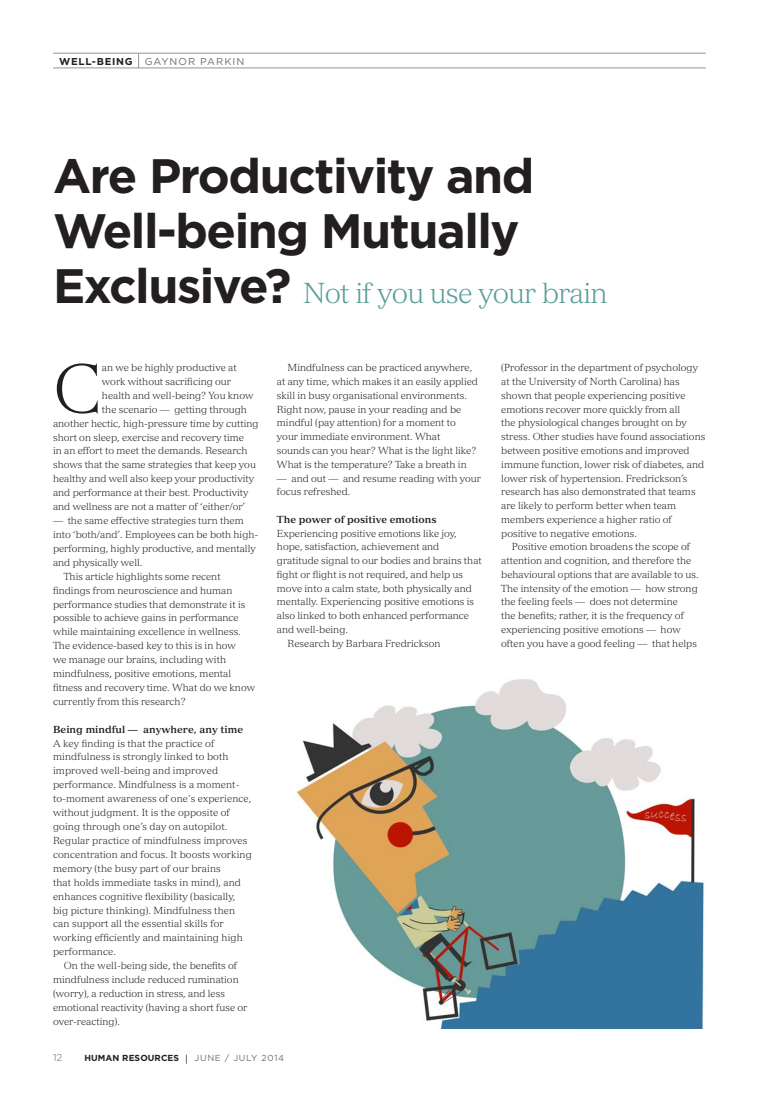
<style>
.page{position:relative;width:759px;height:1099px;background:#fff}
.page>*{position:absolute;margin:0;border:0;box-sizing:border-box;transform-origin:0 0}
.t1{font:300 67.88px "Versailles";color:#231f20}
.t2{font:700 48.25px/55px "Gotham";letter-spacing:-.03em;color:#231f20}
.t3{font:300 28.25px "Versailles";letter-spacing:-.03em;color:#599f9a}
.t4{font:300 10px/13.9px "Versailles";letter-spacing:-.005em;color:#231f20}
.t5{font:700 10px "Versailles";letter-spacing:-.005em;color:#231f20}
.t6{font:10px "Gotham";letter-spacing:.1em;color:#6c6d70}
.t7{font:10px "Gotham";color:#939598}
.t8{font:700 8.75px "Gotham";letter-spacing:.01em;color:#231f20}
.t9{font:8.75px "Gotham";letter-spacing:.08em;color:#6c6d70}
.s1{font-weight:700;color:#231f20}
.s2{font-family:"Gotham";font-weight:700;font-size:48.25px;color:#231f20}
</style>
<div class="page">
<img style="left:296px;top:679px;width:408px;height:349px">
<hr style="left:53px;top:68px;width:652px;height:1px;background:#939598">
<hr style="left:53px;top:53px;width:652px;height:1px;background:#939598">
<svg style="left:138px;top:54px;width:1px;height:14px"></svg>
<p class="t6" style="left:59px;top:55px;width:187px"><span class="s1">WELL-BEING</span> GAYNOR PARKIN</p>
<h2 class="t2" style="left:53px;top:147px;width:483px">Are Productivity and<br>Well-being Mutually</h2>
<h3 class="t3" style="left:53px;top:276px;width:556px"><span class="s2">Exclusive?</span> Not if you use your brain</h3>
<h1 class="t1" style="left:53px;top:348px;width:51px">C</h1>
<p class="t4" style="left:102px;top:361px;width:136px">an we be highly productive at</p>
<p class="t4" style="left:102px;top:374px;width:131px">work without sacrificing our</p>
<p class="t4" style="left:102px;top:388px;width:153px">health and well-being? You know</p>
<p class="t4" style="left:102px;top:402px;width:146px">the scenario — getting through</p>
<p class="t4" style="left:53px;top:416px;width:207px">another hectic, high-pressure time by cutting</p>
<p class="t4" style="left:53px;top:430px;width:192px">short on sleep, exercise and recovery time</p>
<p class="t4" style="left:53px;top:444px;width:196px">in an effort to meet the demands. Research</p>
<p class="t4" style="left:53px;top:457px;width:204px">shows that the same strategies that keep you</p>
<p class="t4" style="left:53px;top:471px;width:202px">healthy and well also keep your productivity</p>
<p class="t4" style="left:53px;top:485px;width:197px">and performance at their best. Productivity</p>
<p class="t4" style="left:53px;top:499px;width:193px">and wellness are not a matter of ‘either/or’</p>
<p class="t4" style="left:53px;top:513px;width:192px">— the same effective strategies turn them</p>
<p class="t4" style="left:53px;top:527px;width:206px">into ‘both/and’. Employees can be both high-</p>
<p class="t4" style="left:53px;top:541px;width:204px">performing, highly productive, and mentally</p>
<p class="t4" style="left:53px;top:555px;width:91px">and physically well.</p>
<p class="t4" style="left:64px;top:569px;width:158px">This article highlights some recent</p>
<p class="t4" style="left:53px;top:583px;width:181px">findings from neuroscience and human</p>
<p class="t4" style="left:53px;top:597px;width:194px">performance studies that demonstrate it is</p>
<p class="t4" style="left:53px;top:610px;width:187px">possible to achieve gains in performance</p>
<p class="t4" style="left:53px;top:624px;width:189px">while maintaining excellence in wellness.</p>
<p class="t4" style="left:53px;top:638px;width:184px">The evidence-based key to this is in how</p>
<p class="t4" style="left:53px;top:652px;width:174px">we manage our brains, including with</p>
<p class="t4" style="left:53px;top:666px;width:179px">mindfulness, positive emotions, mental</p>
<p class="t4" style="left:53px;top:680px;width:203px">fitness and recovery time. What do we know</p>
<p class="t4" style="left:53px;top:694px;width:134px">currently from this research?</p>
<p class="t5" style="left:53px;top:723px;width:191px">Being mindful — anywhere, any time</p>
<p class="t4" style="left:53px;top:736px;width:200px">A key finding is that the practice of mindfulness is strongly linked to both improved well-being and improved performance. Mindfulness is a moment&shy;to-moment awareness of one's experience, without judgment. It is the opposite of going through one’s day on autopilot.<br>Regular practice of mindfulness improves concentration and focus. It boosts working memory (the busy part of our brains<br>that holds immediate tasks in mind), and enhances cognitive flexibility (basically, big picture thinking). Mindfulness then can support all the essential skills for working efficiently and maintaining high performance.</p>
<p class="t4" style="left:53px;top:958px;width:196px;text-indent:11px">On the well-being side, the benefits of mindfulness include reduced rumination (worry), a reduction in stress, and less emotional reactivity (having a short fuse or over-reacting).</p>
<p class="t4" style="left:277px;top:361px;width:202px;text-indent:11px">Mindfulness can be practiced anywhere, at any time, which makes it an easily applied skill in busy organisational environments.<br>Right now, pause in your reading and be mindful (pay attention) for a moment to your immediate environment. What<br>sounds can you hear? What is the light like?<br>What is the temperature? Take a breath in</p>
<p class="t4" style="left:277px;top:471px;width:205px">— and out — and resume reading with your focus refreshed.</p>
<p class="t5" style="left:277px;top:513px;width:161px">The power of positive emotions</p>
<p class="t4" style="left:277px;top:526px;width:181px">Experiencing positive emotions like joy,</p>
<p class="t4" style="left:277px;top:539px;width:164px">hope, satisfaction, achievement and</p>
<p class="t4" style="left:277px;top:553px;width:206px">gratitude signal to our bodies and brains that</p>
<p class="t4" style="left:277px;top:567px;width:188px">fight or flight is not required, and help us</p>
<p class="t4" style="left:277px;top:581px;width:196px">move into a calm state, both physically and</p>
<p class="t4" style="left:277px;top:594px;width:199px">mentally. Experiencing positive emotions is</p>
<p class="t4" style="left:277px;top:608px;width:194px">also linked to both enhanced performance</p>
<p class="t4" style="left:277px;top:622px;width:73px">and well-being.</p>
<p class="t4" style="left:287px;top:636px;width:154px">Research by Barbara Fredrickson</p>
<p class="t7" style="left:53px;top:1052px;width:11px">12</p>
<p class="t8" style="left:84px;top:1053px;width:96px">HUMAN RESOURCES</p>
<p class="t9" style="left:194px;top:1053px;width:91px">JUNE / JULY 2014</p>
<p class="t4" style="left:501px;top:361px;width:198px">(Professor in the department of psychology</p>
<p class="t4" style="left:501px;top:374px;width:180px">at the University of North Carolina) has</p>
<p class="t4" style="left:501px;top:388px;width:186px">shown that people experiencing positive</p>
<p class="t4" style="left:501px;top:402px;width:180px">emotions recover more quickly from all</p>
<p class="t4" style="left:501px;top:416px;width:187px">the physiological changes brought on by</p>
<p class="t4" style="left:501px;top:429px;width:205px">stress. Other studies have found associations</p>
<p class="t4" style="left:501px;top:443px;width:190px">between positive emotions and improved</p>
<p class="t4" style="left:501px;top:457px;width:204px">immune function, lower risk of diabetes, and</p>
<p class="t4" style="left:501px;top:471px;width:188px">lower risk of hypertension. Fredrickson’s</p>
<p class="t4" style="left:501px;top:484px;width:196px">research has also demonstrated that teams</p>
<p class="t4" style="left:501px;top:498px;width:176px">are likely to perform better when team</p>
<p class="t4" style="left:501px;top:512px;width:172px">members experience a higher ratio of</p>
<p class="t4" style="left:501px;top:526px;width:137px">positive to negative emotions.</p>
<p class="t4" style="left:511px;top:539px;width:180px">Positive emotion broadens the scope of</p>
<p class="t4" style="left:501px;top:553px;width:191px">attention and cognition, and therefore the</p>
<p class="t4" style="left:501px;top:567px;width:199px">behavioural options that are available to us.</p>
<p class="t4" style="left:501px;top:581px;width:198px">The intensity of the emotion — how strong</p>
<p class="t4" style="left:501px;top:594px;width:178px">the feeling feels — does not determine</p>
<p class="t4" style="left:501px;top:608px;width:184px">the benefits; rather, it is the frequency of</p>
<p class="t4" style="left:501px;top:622px;width:181px">experiencing positive emotions — how</p>
<p class="t4" style="left:501px;top:636px;width:197px">often you have a good feeling — that helps</p>
</div>
